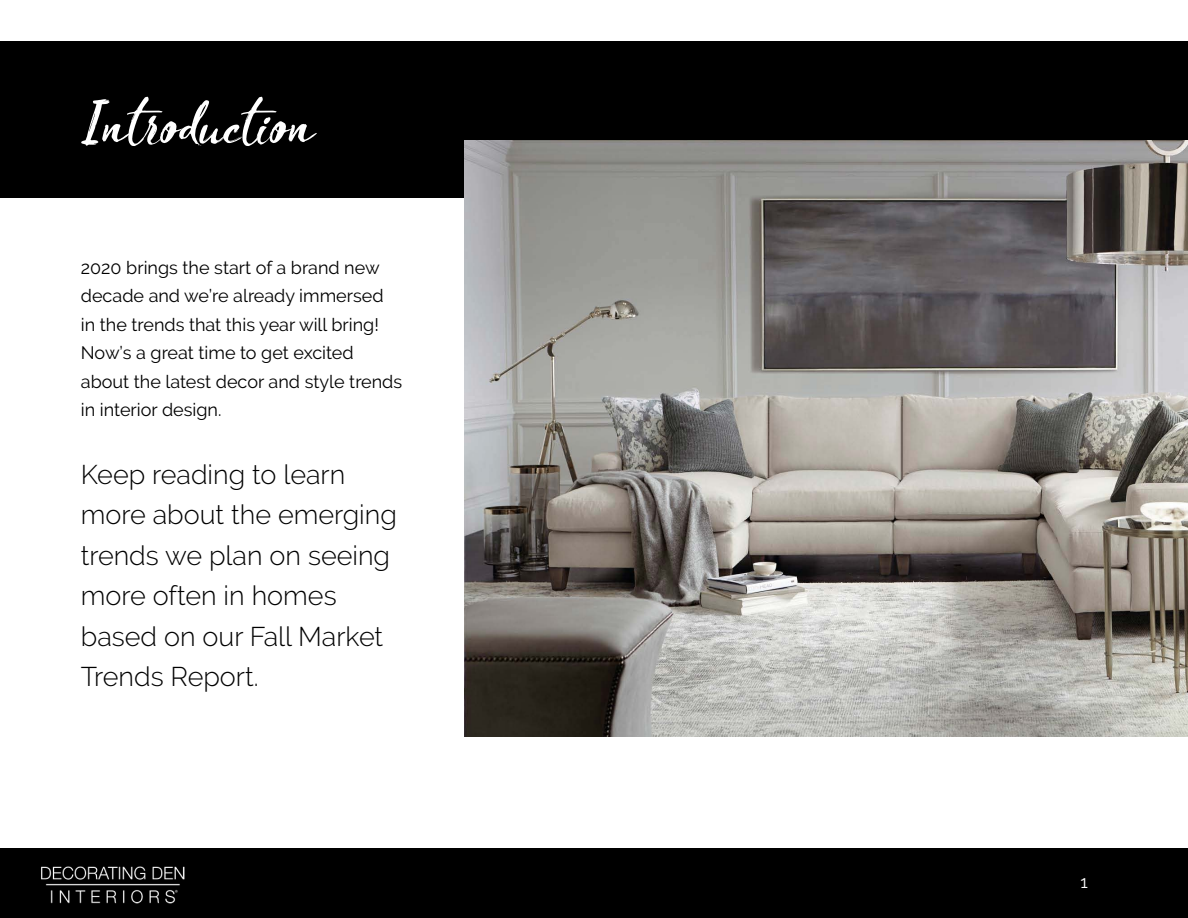
<style>
.page{position:relative;width:1188px;height:918px;background:#fff}
.page>*{position:absolute;margin:0;border:0;box-sizing:border-box;transform-origin:0 0}
.t1{font:51px "Blooms";color:#fff}
.t2{font:300 27px/40.5px "Raleway";color:#000}
.t3{font:18px/28.5px "Raleway";color:#000}
.t4{font:17.25px "Raleway";color:#fff}
</style>
<div class="page">
<div style="left:0;top:848px;width:1188px;height:70px;background:#000"></div>
<div style="left:0;top:41px;width:1188px;height:157px;background:#000"></div>
<img style="left:464px;top:141px;width:724px;height:596px">
<h1 class="t1" style="left:81px;top:87px;width:234px">Introduction</h1>
<p class="t3" style="left:81px;top:253px;width:323px">2020 brings the start of a brand new decade and we’re already immersed in the trends that this year will bring!<br>Now’s a great time to get excited about the latest decor and style trends in interior design.</p>
<h2 class="t2" style="left:81px;top:454px;width:318px">Keep reading to learn more about the emerging trends we plan on seeing more often in homes based on our Fall Market<br>Trends Report.</h2>
<p class="t4" style="left:1081px;top:872px;width:9px">1</p>
</div>
